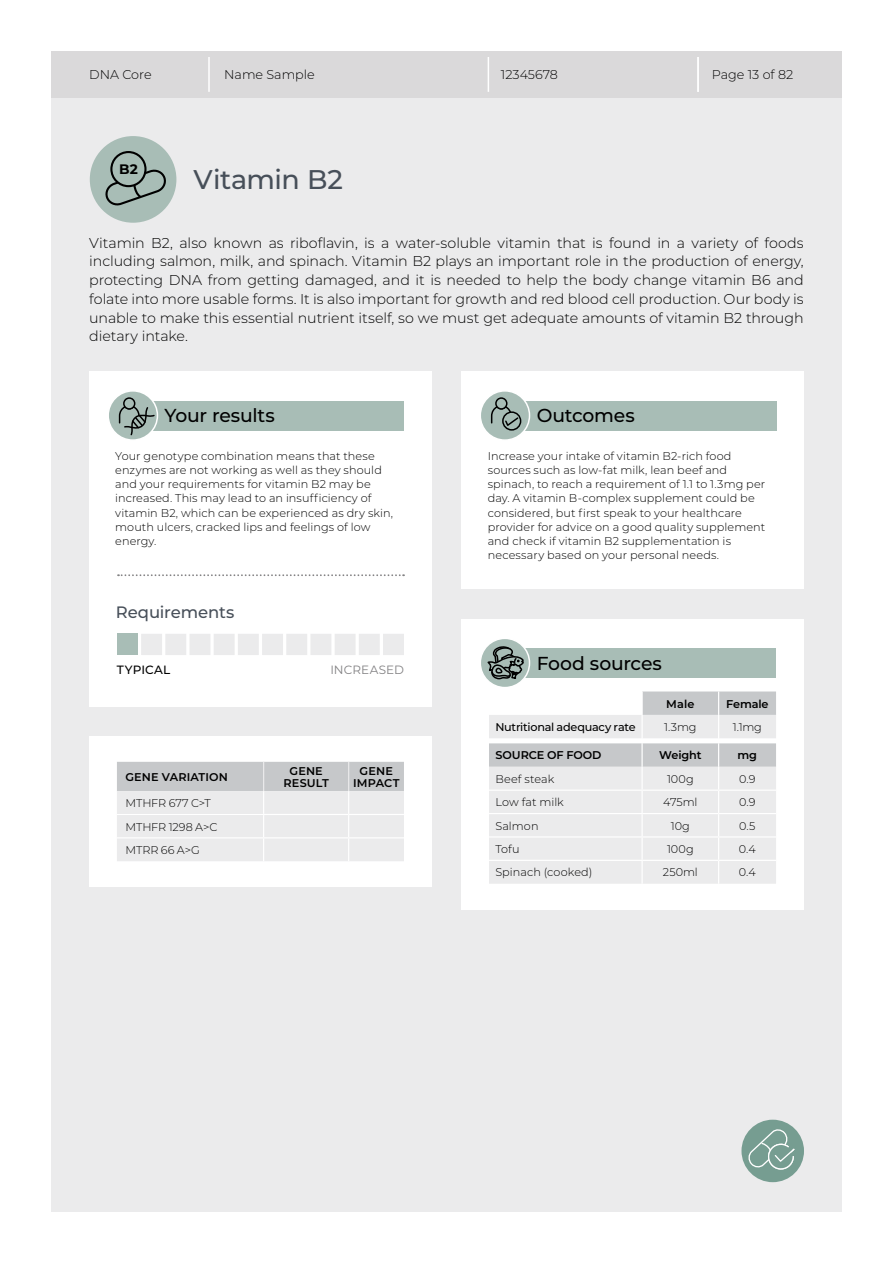
<style>
.page{position:relative;width:893px;height:1263px;background:#fff}
.page>*{position:absolute;margin:0;border:0;box-sizing:border-box;transform-origin:0 0}
.t1{font:500 27px "Montserrat";letter-spacing:-.015em;color:#474f59}
.t2{font:500 18.75px "Montserrat";letter-spacing:-.01em;color:#000}
.t3{font:500 16.5px "Montserrat";letter-spacing:-.005em;color:#474f59}
.t4{font:300 14.25px/18.8px "Montserrat";letter-spacing:-.01em;color:#000;text-align:justify}
.t5{font:700 13.8px "Montserrat";color:#000}
.t6{font:300 12.75px "Montserrat";color:#000}
.t7{font:12px "Montserrat";letter-spacing:.01em;color:#828183}
.t8{font:500 12px "Montserrat";letter-spacing:.015em;color:#000}
.t9{font:300 11.25px/14.2px "Montserrat";letter-spacing:.005em;color:#000}
.t10{font:600 11.25px/12px "Montserrat";letter-spacing:.005em;color:#000;text-align:center}
.t11{font:500 11.25px "Montserrat";letter-spacing:-.025em;color:#000}
</style>
<div class="page">
<div style="left:51px;top:51px;width:791px;height:1161px;background:#ebebec"></div>
<div style="left:51px;top:51px;width:791px;height:47px;background:#dad9da"></div>
<hr style="left:208px;top:57px;width:2px;height:35px;background:#fff">
<hr style="left:488px;top:57px;width:1px;height:35px;background:#fff">
<div style="left:89px;top:736px;width:343px;height:151px;background:#fff"></div>
<svg style="left:117px;top:762px;width:287px;height:99px;background:#e1e1e3"></svg>
<div style="left:89px;top:371px;width:343px;height:335px;background:#fff"></div>
<div style="left:461px;top:371px;width:343px;height:218px;background:#fff"></div>
<div style="left:125px;top:401px;width:279px;height:30px;background:#a8bdb6"></div>
<div style="left:497px;top:401px;width:279px;height:30px;background:#a8bdb6"></div>
<div style="left:480px;top:391px;width:49px;height:49px;background:#a8bdb6;border-radius:50%"></div>
<div style="left:480px;top:390px;width:50px;height:51px;border:2px solid #fff;border-radius:50%"></div>
<div style="left:495px;top:397px;width:12px;height:13px;border:2px solid #000;border-radius:50%"></div>
<div style="left:502px;top:411px;width:19px;height:20px;border:2px solid #000;border-radius:50%"></div>
<svg style="left:490px;top:405px;width:30px;height:22px"></svg>
<div style="left:108px;top:391px;width:49px;height:49px;background:#a8bdb6;border-radius:50%"></div>
<div style="left:107px;top:390px;width:51px;height:51px;border:2px solid #fff;border-radius:50%"></div>
<div style="left:123px;top:397px;width:12px;height:13px;border:2px solid #000;border-radius:50%"></div>
<svg style="left:118px;top:405px;width:38px;height:32px"></svg>
<div style="left:90px;top:136px;width:86px;height:87px;background:#a8bdb6;border-radius:50%"></div>
<svg style="left:105px;top:169px;width:62px;height:38px"></svg>
<div style="left:111px;top:152px;width:34px;height:34px;background:#a8bdb6;border-radius:50%"></div>
<div style="left:110px;top:151px;width:37px;height:36px;border:2px solid #000;border-radius:50%"></div>
<div style="left:461px;top:619px;width:343px;height:291px;background:#fff"></div>
<svg style="left:482px;top:639px;width:294px;height:245px"></svg>
<div style="left:741px;top:1120px;width:63px;height:62px;background:#769d91;border-radius:50%"></div>
<svg style="left:746px;top:1127px;width:50px;height:43px"></svg>
<svg style="left:118px;top:574px;width:286px;height:2px"></svg>
<hr style="left:697px;top:57px;width:2px;height:35px;background:#fff">
<svg style="left:141px;top:634px;width:263px;height:21px;background:#ededee"></svg>
<div style="left:117px;top:634px;width:21px;height:21px;background:#a8bdb6"></div>
<p class="t6" style="left:89px;top:66px;width:64px">DNA Core</p>
<p class="t6" style="left:224px;top:66px;width:92px">Name Sample</p>
<p class="t6" style="left:501px;top:66px;width:58px">12345678</p>
<p class="t6" style="left:712px;top:66px;width:83px">Page 13 of 82</p>
<p class="t5" style="left:119px;top:159px;width:20px">B2</p>
<h1 class="t1" style="left:194px;top:160px;width:151px">Vitamin B2</h1>
<p class="t4" style="left:89px;top:233px;width:716px">Vitamin B2, also known as riboflavin, is a water-soluble vitamin that is found in a variety of foods including salmon, milk, and spinach. Vitamin B2 plays an important role in the production of energy, protecting DNA from getting damaged, and it is needed to help the body change vitamin B6 and folate into more usable forms. It is also important for growth and red blood cell production. Our body is unable to make this essential nutrient itself, so we must get adequate amounts of vitamin B2 through dietary intake.</p>
<h2 class="t2" style="left:165px;top:403px;width:112px">Your results</h2>
<h2 class="t2" style="left:537px;top:403px;width:100px">Outcomes</h2>
<p class="t9" style="left:115px;top:448px;width:279px">Your genotype combination means that these enzymes are not working as well as they should and your requirements for vitamin B2 may be increased. This may lead to an insufficiency of vitamin B2, which can be experienced as dry skin, mouth ulcers, cracked lips and feelings of low energy.</p>
<p class="t9" style="left:488px;top:448px;width:279px">Increase your intake of vitamin B2-rich food sources such as low-fat milk, lean beef and spinach, to reach a requirement of 1.1 to 1.3mg per day. A vitamin B-complex supplement could be considered, but first speak to your healthcare provider for advice on a good quality supplement and check if vitamin B2 supplementation is necessary based on your personal needs.</p>
<h3 class="t3" style="left:116px;top:600px;width:120px">Requirements</h3>
<p class="t8" style="left:117px;top:662px;width:55px">TYPICAL</p>
<p class="t7" style="left:330px;top:662px;width:75px">INCREASED</p>
<p class="t10" style="left:125px;top:770px;width:104px">GENE VARIATION</p>
<p class="t10" style="left:283px;top:764px;width:47px">GENE<br>RESULT</p>
<p class="t10" style="left:353px;top:764px;width:48px">GENE<br>IMPACT</p>
<p class="t9" style="left:125px;top:791px;width:94px;line-height:23.4px">MTHFR 677 C&gt;T<br>MTHFR 1298 A&gt;C<br>MTRR 66 A&gt;G</p>
<h2 class="t2" style="left:537px;top:650px;width:127px">Food sources</h2>
<p class="t10" style="left:666px;top:697px;width:30px">Male</p>
<p class="t10" style="left:726px;top:697px;width:44px">Female</p>
<p class="t11" style="left:495px;top:719px;width:142px">Nutritional adequacy rate</p>
<p class="t9" style="left:664px;top:719px;width:34px">1.3mg</p>
<p class="t9" style="left:733px;top:719px;width:31px">1.1mg</p>
<p class="t10" style="left:495px;top:749px;width:108px">SOURCE OF FOOD</p>
<p class="t10" style="left:659px;top:749px;width:44px">Weight</p>
<p class="t10" style="left:737px;top:749px;width:21px">mg</p>
<p class="t9" style="left:495px;top:771px;width:60px">Beef steak</p>
<p class="t9" style="left:667px;top:771px;width:28px">100g</p>
<p class="t9" style="left:739px;top:771px;width:18px">0.9</p>
<p class="t9" style="left:495px;top:795px;width:70px">Low fat milk</p>
<p class="t9" style="left:663px;top:795px;width:36px">475ml</p>
<p class="t9" style="left:739px;top:795px;width:18px">0.9</p>
<p class="t9" style="left:495px;top:818px;width:45px">Salmon</p>
<p class="t9" style="left:671px;top:818px;width:21px">10g</p>
<p class="t9" style="left:739px;top:818px;width:18px">0.5</p>
<p class="t9" style="left:495px;top:841px;width:26px">Tofu</p>
<p class="t9" style="left:667px;top:841px;width:28px">100g</p>
<p class="t9" style="left:739px;top:841px;width:18px">0.4</p>
<p class="t9" style="left:495px;top:865px;width:99px">Spinach (cooked)</p>
<p class="t9" style="left:663px;top:865px;width:36px">250ml</p>
<p class="t9" style="left:739px;top:865px;width:18px">0.4</p>
</div>
